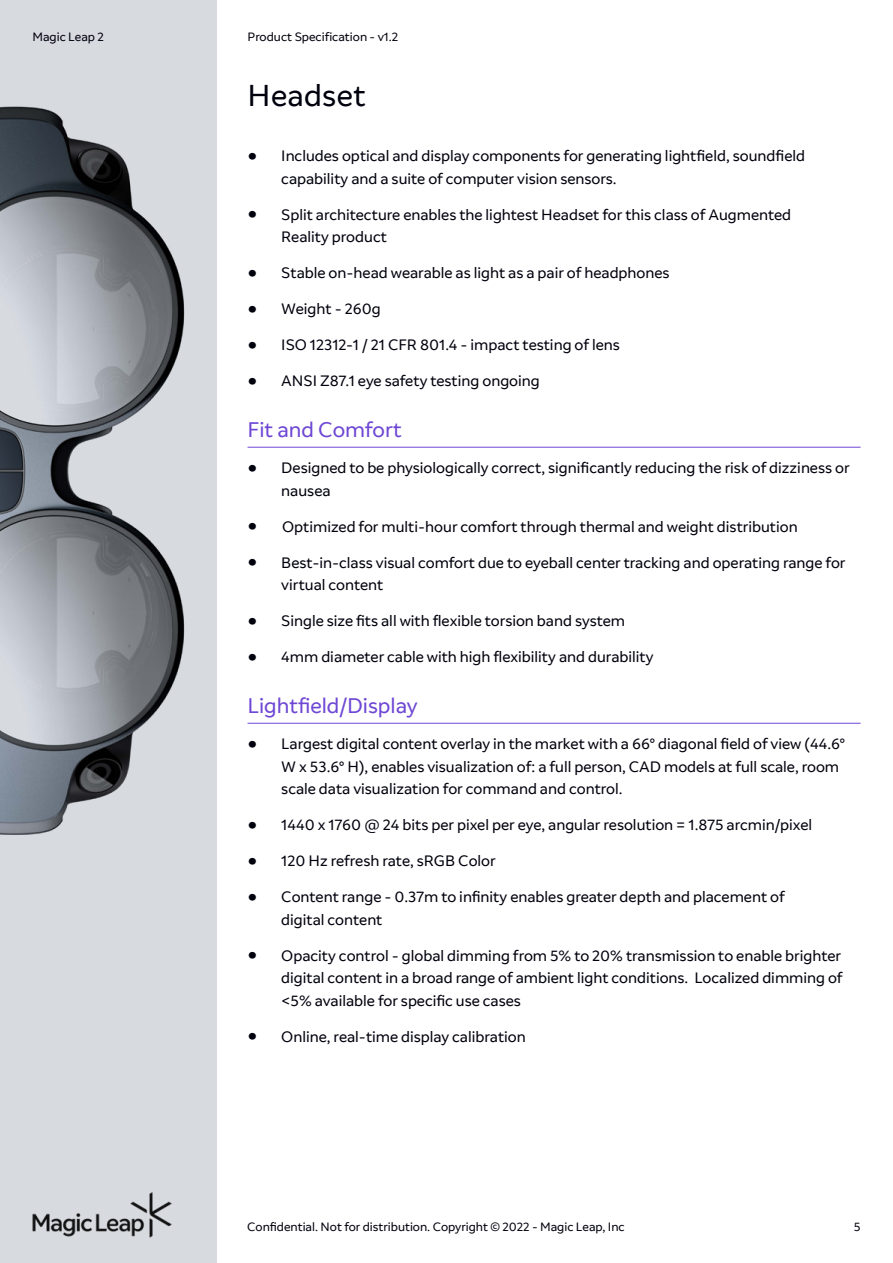
<style>
.page{position:relative;width:893px;height:1263px;background:#fff}
.page>*{position:absolute;margin:0;border:0;box-sizing:border-box;transform-origin:0 0}
.t1{font:30px "Lomino";letter-spacing:.01em;color:#00000d}
.t2{font:21px "Lomino";color:#6e47d4}
.t3{font:15px/22.5px "Lomino";color:#00000d}
.t4{font:12px "Lomino";color:#00000d}
.s1{font-size:27px}
</style>
<div class="page">
<hr style="left:248px;top:447px;width:613px;height:1px;background:#6e47d4">
<hr style="left:248px;top:723px;width:613px;height:1px;background:#6e47d4">
<div style="left:0;top:0;width:216px;height:1263px;background:#d7dadf"></div>
<img style="left:0;top:106px;width:185px;height:729px">
<p class="t4" style="left:32px;top:29px;width:73px">Magic Leap 2</p>
<p class="t4" style="left:248px;top:29px;width:152px">Product Specification - v1.2</p>
<h1 class="t1" style="left:248px;top:77px;width:120px">Headset</h1>
<p class="t3" style="left:281px;top:145px;width:525px;text-indent:-34px"><span class="s1">•</span> Includes optical and display components for generating lightfield, soundfield capability and a suite of computer vision sensors.</p>
<p class="t3" style="left:281px;top:204px;width:511px;text-indent:-34px"><span class="s1">•</span> Split architecture enables the lightest Headset for this class of Augmented<br>Reality product</p>
<p class="t3" style="left:248px;top:262px;width:424px"><span class="s1">•</span> Stable on-head wearable as light as a pair of headphones</p>
<p class="t3" style="left:248px;top:298px;width:135px"><span class="s1">•</span> Weight - 260g</p>
<p class="t3" style="left:248px;top:334px;width:374px"><span class="s1">•</span> ISO 12312-1 / 21 CFR 801.4 - impact testing of lens</p>
<p class="t3" style="left:248px;top:370px;width:294px"><span class="s1">•</span> ANSI Z87.1 eye safety testing ongoing</p>
<h2 class="t2" style="left:248px;top:417px;width:156px">Fit and Comfort</h2>
<p class="t3" style="left:281px;top:457px;width:570px;text-indent:-34px"><span class="s1">•</span> Designed to be physiologically correct, significantly reducing the risk of dizziness or nausea</p>
<p class="t3" style="left:248px;top:516px;width:552px"><span class="s1">•</span> Optimized for multi-hour comfort through thermal and weight distribution</p>
<p class="t3" style="left:281px;top:552px;width:566px;text-indent:-34px"><span class="s1">•</span> Best-in-class visual comfort due to eyeball center tracking and operating range for virtual content</p>
<p class="t3" style="left:248px;top:610px;width:379px"><span class="s1">•</span> Single size fits all with flexible torsion band system</p>
<p class="t3" style="left:248px;top:646px;width:408px"><span class="s1">•</span> 4mm diameter cable with high flexibility and durability</p>
<h2 class="t2" style="left:248px;top:693px;width:172px">Lightfield/Display</h2>
<p class="t3" style="left:281px;top:733px;width:565px;text-indent:-34px"><span class="s1">•</span> Largest digital content overlay in the market with a 66° diagonal field of view (44.6°<br>W x 53.6° H), enables visualization of: a full person, CAD models at full scale, room scale data visualization for command and control.</p>
<p class="t3" style="left:248px;top:814px;width:566px"><span class="s1">•</span> 1440 x 1760 @ 24 bits per pixel per eye, angular resolution = 1.875 arcmin/pixel</p>
<p class="t3" style="left:248px;top:850px;width:250px"><span class="s1">•</span> 120 Hz refresh rate, sRGB Color</p>
<p class="t3" style="left:281px;top:886px;width:505px;text-indent:-34px"><span class="s1">•</span> Content range - 0.37m to infinity enables greater depth and placement of digital content</p>
<p class="t3" style="left:281px;top:945px;width:563px;text-align:justify;text-indent:-34px"><span class="s1">•</span> Opacity control - global dimming from 5% to 20% transmission to enable brighter digital content in a broad range of ambient light conditions. Localized dimming of &lt;5% available for specific use cases</p>
<p class="t3" style="left:248px;top:1026px;width:280px"><span class="s1">•</span> Online, real-time display calibration</p>
<p class="t4" style="left:247px;top:1219px;width:379px">Confidential. Not for distribution. Copyright © 2022 - Magic Leap, Inc</p>
<p class="t4" style="left:854px;top:1219px;width:8px">5</p>
</div>
